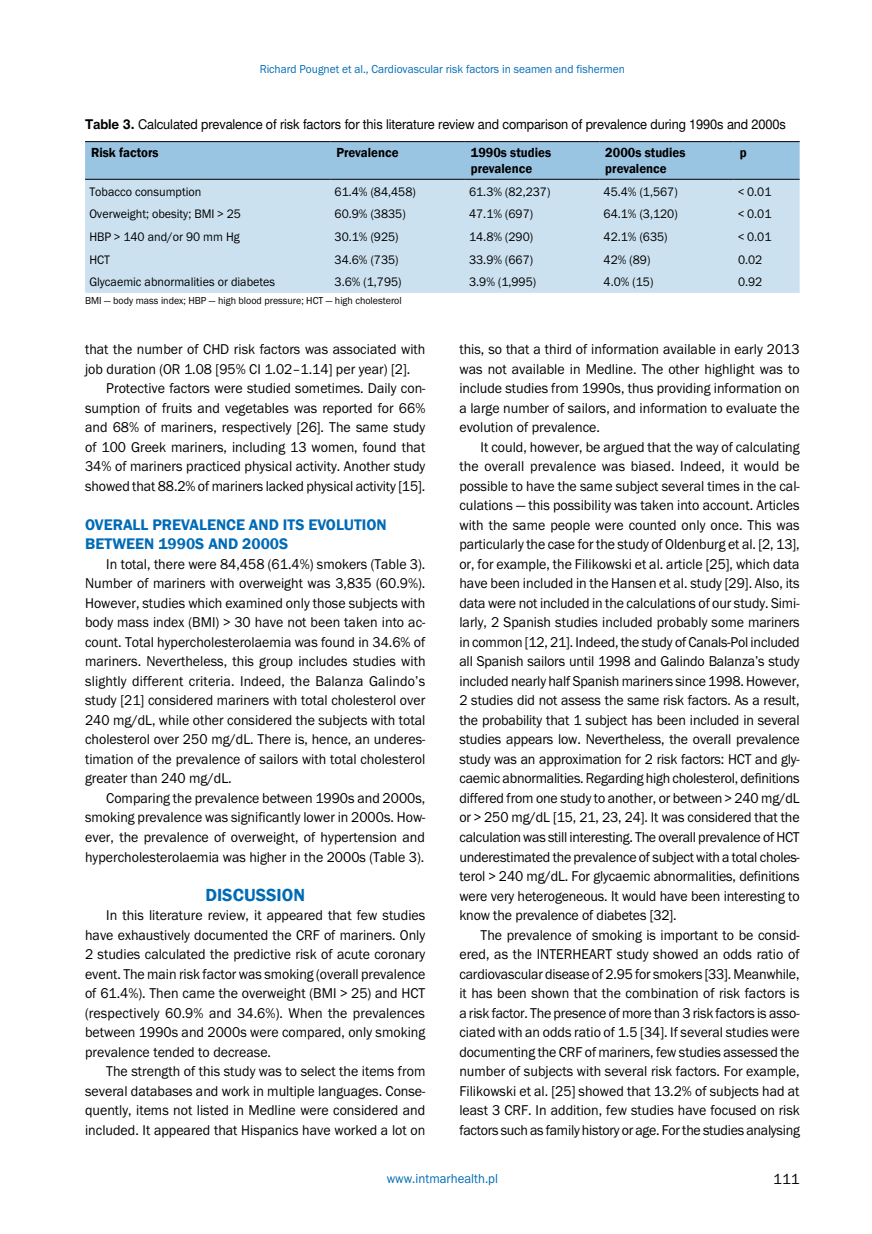
<style>
.page{position:relative;width:872px;height:1234px;background:#fff}
.page>*{position:absolute;margin:0;border:0;box-sizing:border-box;transform-origin:0 0}
.t1{font:600 18px "Franklin Gothic";color:#006bb6}
.t2{font:600 15.75px/19.5px "Franklin Gothic";color:#006bb6}
.t3{font:15px "Franklin Got Itc TEE";color:#000}
.t4{font:14.7px/19.5px "Franklin Got Itc TEE";color:#000;text-align:justify;scale:.95 1}
.t5{font:13.5px "Switzer EFN";letter-spacing:-.01em;color:#000;scale:.95 1}
.t6{font:600 13.5px/16.2px "Franklin Gothic";color:#000;scale:.95 1}
.t7{font:13.5px "Franklin Got Itc TEE";color:#006bb6;scale:.95 1}
.t8{font:12.75px "Franklin Got Itc TEE";color:#000;scale:.95 1}
.t9{font:12px "Franklin Got Itc TEE";color:#006bb6;scale:.95 1}
.t10{font:10.5px "Franklin Got Itc TEE";color:#000;scale:.95 1}
.s1{font-weight:700}
</style>
<div class="page">
<div style="left:85px;top:142px;width:714px;height:37px;background:#99c4e2"></div>
<div style="left:85px;top:179px;width:714px;height:114px;background:#cce1f0"></div>
<hr style="left:85px;top:141px;width:245px;height:1px;background:#000">
<hr style="left:330px;top:141px;width:135px;height:1px;background:#000">
<hr style="left:465px;top:141px;width:134px;height:1px;background:#000">
<hr style="left:599px;top:141px;width:134px;height:1px;background:#000">
<hr style="left:734px;top:141px;width:65px;height:1px;background:#000">
<hr style="left:85px;top:179px;width:245px;height:1px;background:#000">
<hr style="left:330px;top:179px;width:135px;height:1px;background:#000">
<hr style="left:465px;top:179px;width:134px;height:1px;background:#000">
<hr style="left:599px;top:179px;width:134px;height:1px;background:#000">
<hr style="left:734px;top:179px;width:65px;height:1px;background:#000">
<p class="t9" style="left:260px;top:62px;width:386px">Richard Pougnet et al., Cardiovascular risk factors in seamen and fishermen</p>
<p class="t5" style="left:85px;top:116px;width:739px"><span class="s1">Table 3.</span> Calculated prevalence of risk factors for this literature review and comparison of prevalence during 1990s and 2000s</p>
<p class="t6" style="left:91px;top:145px;width:73px">Risk factors</p>
<p class="t6" style="left:336px;top:145px;width:67px">Prevalence</p>
<p class="t6" style="left:471px;top:145px;width:86px">1990s studies prevalence</p>
<p class="t6" style="left:605px;top:145px;width:86px">2000s studies prevalence</p>
<p class="t6" style="left:739px;top:145px;width:9px">p</p>
<p class="t8" style="left:89px;top:184px;width:119px">Tobacco consumption</p>
<p class="t8" style="left:334px;top:184px;width:87px">61.4% (84,458)</p>
<p class="t8" style="left:469px;top:184px;width:87px">61.3% (82,237)</p>
<p class="t8" style="left:603px;top:184px;width:79px">45.4% (1,567)</p>
<p class="t8" style="left:738px;top:184px;width:37px">&lt; 0.01</p>
<p class="t8" style="left:89px;top:207px;width:161px">Overweight; obesity; BMI &gt; 25</p>
<p class="t8" style="left:334px;top:207px;width:76px">60.9% (3835)</p>
<p class="t8" style="left:469px;top:207px;width:69px">47.1% (697)</p>
<p class="t8" style="left:603px;top:207px;width:79px">64.1% (3,120)</p>
<p class="t8" style="left:738px;top:207px;width:37px">&lt; 0.01</p>
<p class="t8" style="left:89px;top:230px;width:160px">HBP &gt; 140 and/or 90 mm Hg</p>
<p class="t8" style="left:334px;top:230px;width:69px">30.1% (925)</p>
<p class="t8" style="left:469px;top:230px;width:69px">14.8% (290)</p>
<p class="t8" style="left:603px;top:230px;width:69px">42.1% (635)</p>
<p class="t8" style="left:738px;top:230px;width:37px">&lt; 0.01</p>
<p class="t8" style="left:89px;top:252px;width:23px">HCT</p>
<p class="t8" style="left:334px;top:252px;width:69px">34.6% (735)</p>
<p class="t8" style="left:469px;top:252px;width:69px">33.9% (667)</p>
<p class="t8" style="left:603px;top:252px;width:51px">42% (89)</p>
<p class="t8" style="left:738px;top:252px;width:27px">0.02</p>
<p class="t8" style="left:89px;top:275px;width:197px">Glycaemic abnormalities or diabetes</p>
<p class="t8" style="left:334px;top:275px;width:72px">3.6% (1,795)</p>
<p class="t8" style="left:469px;top:275px;width:72px">3.9% (1,995)</p>
<p class="t8" style="left:603px;top:275px;width:54px">4.0% (15)</p>
<p class="t8" style="left:738px;top:275px;width:27px">0.92</p>
<p class="t10" style="left:85px;top:294px;width:335px">BMI — body mass index; HBP — high blood pressure; HCT — high cholesterol</p>
<p class="t4" style="left:459px;top:339px;width:360px">this, so that a third of information available in early 2013 was not available in Medline. The other highlight was to include studies from 1990s, thus providing information on a large number of sailors, and information to evaluate the evolution of prevalence.</p>
<p class="t4" style="left:459px;top:437px;width:360px;text-indent:21px">It could, however, be argued that the way of calculating the overall prevalence was biased. Indeed, it would be possible to have the same subject several times in the cal&shy;culations — this possibility was taken into account. Articles with the same people were counted only once. This was particularly the case for the study of Oldenburg et al. [2, 13], or, for example, the Filikowski et al. article [25], which data have been included in the Hansen et al. study [29]. Also, its data were not included in the calculations of our study. Simi&shy;larly, 2 Spanish studies included probably some mariners in common [12, 21]. Indeed, the study of Canals-Pol included all Spanish sailors until 1998 and Galindo Balanza’s study included nearly half Spanish mariners since 1998. However, 2 studies did not assess the same risk factors. As a result, the probability that 1 subject has been included in several studies appears low. Nevertheless, the overall prevalence study was an approximation for 2 risk factors: HCT and gly&shy;caemic abnormalities. Regarding high cholesterol, definitions differed from one study to another, or between &gt; 240 mg/dL or &gt; 250 mg/dL [15, 21, 23, 24]. It was considered that the calculation was still interesting. The overall prevalence of HCT underestimated the prevalence of subject with a total choles&shy;terol &gt; 240 mg/dL. For glycaemic abnormalities, definitions were very heterogeneous. It would have been interesting to know the prevalence of diabetes [32].</p>
<p class="t4" style="left:459px;top:924px;width:360px;text-indent:21px">The prevalence of smoking is important to be consid&shy;ered, as the INTERHEART study showed an odds ratio of cardiovascular disease of 2.95 for smokers [33]. Meanwhile, it has been shown that the combination of risk factors is a risk factor. The presence of more than 3 risk factors is asso&shy;ciated with an odds ratio of 1.5 [34]. If several studies were documenting the CRF of mariners, few studies assessed the number of subjects with several risk factors. For example, Filikowski et al. [25] showed that 13.2% of subjects had at least 3 CRF. In addition, few studies have focused on risk factors such as family history or age. For the studies analysing</p>
<p class="t4" style="left:85px;top:339px;width:360px">that the number of CHD risk factors was associated with job duration (OR 1.08 [95% CI 1.02–1.14] per year) [2].</p>
<p class="t4" style="left:85px;top:378px;width:360px;text-indent:21px">Protective factors were studied sometimes. Daily con&shy;sumption of fruits and vegetables was reported for 66% and 68% of mariners, respectively [26]. The same study of 100 Greek mariners, including 13 women, found that 34% of mariners practiced physical activity. Another study showed that 88.2% of mariners lacked physical activity [15].</p>
<p class="t2" style="left:85px;top:515px;width:303px">Overall pr evalence and its evolution between</p>
<p class="t2" style="left:158px;top:534px;width:61px">1990s and</p>
<p class="t2" style="left:242px;top:534px;width:46px">2000s</p>
<p class="t4" style="left:85px;top:554px;width:360px;text-indent:21px">In total, there were 84,458 (61.4%) smokers (Table 3).<br>Number of mariners with overweight was 3,835 (60.9%).<br>However, studies which examined only those subjects with body mass index (BMI) &gt; 30 have not been taken into ac&shy;count. Total hypercholesterolaemia was found in 34.6% of mariners. Nevertheless, this group includes studies with slightly different criteria. Indeed, the Balanza Galindo’s study [21] considered mariners with total cholesterol over 240 mg/dL, while other considered the subjects with total cholesterol over 250 mg/dL. There is, hence, an underes&shy;timation of the prevalence of sailors with total cholesterol greater than 240 mg/dL.</p>
<p class="t4" style="left:85px;top:788px;width:360px;text-indent:21px">Comparing the prevalence between 1990s and 2000s, smoking prevalence was significantly lower in 2000s. How&shy;ever, the prevalence of overweight, of hypertension and hypercholesterolaemia was higher in the 2000s (Table 3).</p>
<p class="t1" style="left:205px;top:883px;width:101px">DISCUSSION</p>
<p class="t4" style="left:85px;top:905px;width:360px;text-indent:21px">In this literature review, it appeared that few studies have exhaustively documented the CRF of mariners. Only 2 studies calculated the predictive risk of acute coronary event. The main risk factor was smoking (overall prevalence of 61.4%). Then came the overweight (BMI &gt; 25) and HCT (respectively 60.9% and 34.6%). When the prevalences between 1990s and 2000s were compared, only smoking prevalence tended to decrease.</p>
<p class="t4" style="left:85px;top:1061px;width:360px;text-indent:21px">The strength of this study was to select the items from several databases and work in multiple languages. Conse&shy;quently, items not listed in Medline were considered and included. It appeared that Hispanics have worked a lot on</p>
<p class="t7" style="left:387px;top:1170px;width:119px">www.intmarhealth.pl</p>
<p class="t3" style="left:773px;top:1170px;width:28px">111</p>
</div>
